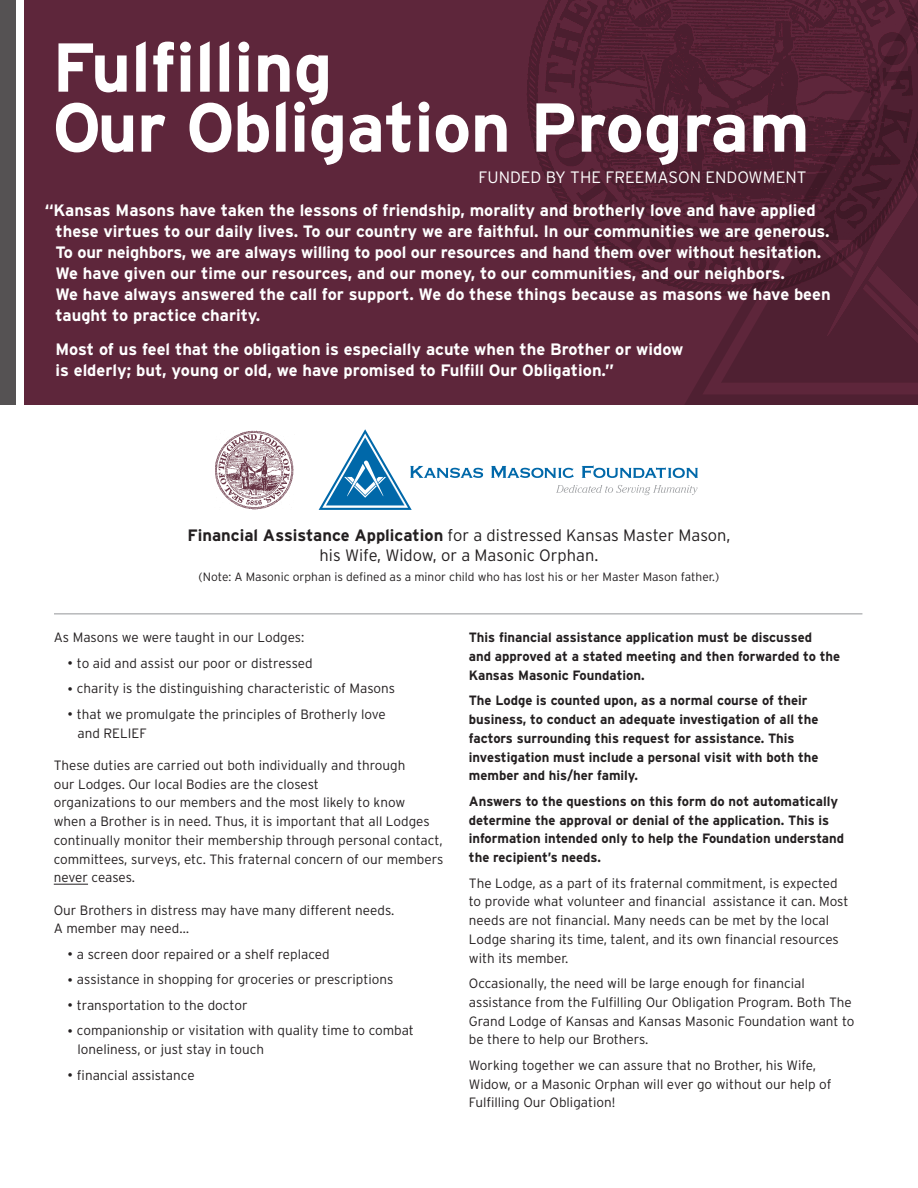
<style>
.page{position:relative;width:918px;height:1188px;background:#fff}
.page>*{position:absolute;margin:0;border:0;box-sizing:border-box;transform-origin:0 0}
.t1{font:700 69px "Interstate";letter-spacing:-.01em;color:#fff}
.t2{font:700 16.5px/21px "Interstate";color:#fff}
.t3{font:300 16.5px/19.5px "Interstate";color:#231f20;text-align:center}
.t4{font:300 16.5px "Interstate";color:#fff}
.List_Paragraph{font:300 13.5px/18.8px "Interstate";color:#231f20}
.List_Paragraph-2{font:700 13.5px/18.8px "Interstate";color:#231f20}
.t5{font:300 12px "Interstate";color:#231f20}
.s1{font-weight:700}
.s2{font-size:16.5px}
</style>
<div class="page">
<div style="left:25px;top:0;width:893px;height:405px;background:#5e263b"></div>
<div style="left:0;top:0;width:16px;height:405px;background:#555253"></div>
<hr style="left:54px;top:884px;width:34px;height:1px;background:#231f20">
<svg style="left:491px;top:466px;width:83px;height:12px"></svg>
<svg style="left:582px;top:465px;width:116px;height:13px"></svg>
<svg style="left:319px;top:429px;width:164px;height:81px"></svg>
<svg style="left:556px;top:485px;width:141px;height:10px"></svg>
<img style="left:215px;top:430px;width:79px;height:80px">
<hr style="left:54px;top:614px;width:808px;height:1px;background:#939598">
<svg style="left:684px;top:0;width:234px;height:405px;fill:#4f2032"></svg>
<p class="t1" style="left:52px;top:29px;width:282px">Fulfilling</p>
<p class="t1" style="left:52px;top:89px;width:759px">Our Obligation Program</p>
<p class="t4" style="left:478px;top:168px;width:330px">FUNDED BY THE FREEMASON ENDOWMENT</p>
<p class="t2" style="left:56px;top:199px;width:777px;text-indent:-11px">“Kansas Masons have taken the lessons of friendship, morality and brotherly love and have applied these virtues to our daily lives. To our country we are faithful. In our communities we are generous.<br>To our neighbors, we are always willing to pool our resources and hand them over without hesitation.<br>We have given our time our resources, and our money, to our communities, and our neighbors.<br>We have always answered the call for support. We do these things because as masons we have been taught to practice charity.</p>
<p class="t2" style="left:56px;top:339px;width:630px">Most of us feel that the obligation is especially acute when the Brother or widow is elderly; but, young or old, we have promised to Fulfill Our Obligation.”</p>
<p class="t3" style="left:187px;top:526px;width:545px"><span class="s1">Financial Assistance Application</span> for a distressed Kansas Master Mason, his Wife, Widow, or a Masonic Orphan.</p>
<p class="t5" style="left:199px;top:570px;width:522px">(Note: A Masonic orphan is defined as a minor child who has lost his or her Master Mason father.)</p>
<p class="List_Paragraph" style="left:54px;top:628px;width:252px">As Masons we were taught in our Lodges:</p>
<p class="List_Paragraph" style="left:67px;top:654px;width:247px"><span class="s2">•</span> to aid and assist our poor or distressed</p>
<p class="List_Paragraph" style="left:67px;top:679px;width:329px"><span class="s2">•</span> charity is the distinguishing characteristic of Masons</p>
<p class="List_Paragraph" style="left:78px;top:705px;width:310px;text-indent:-10px"><span class="s2">•</span> that we promulgate the principles of Brotherly love and RELIEF</p>
<p class="List_Paragraph" style="left:54px;top:756px;width:391px">These duties are carried out both individually and through<br>our Lodges. Our local Bodies are the closest<br>organizations to our members and the most likely to know<br>when a Brother is in need. Thus, it is important that all Lodges continually monitor their membership through personal contact, committees, surveys, etc. This fraternal concern of our members never ceases.</p>
<p class="List_Paragraph" style="left:54px;top:900px;width:342px">Our Brothers in distress may have many different needs.<br>A member may need…</p>
<p class="List_Paragraph" style="left:67px;top:945px;width:264px"><span class="s2">•</span> a screen door repaired or a shelf replaced</p>
<p class="List_Paragraph" style="left:67px;top:970px;width:328px"><span class="s2">•</span> assistance in shopping for groceries or prescriptions</p>
<p class="List_Paragraph" style="left:67px;top:996px;width:182px"><span class="s2">•</span> transportation to the doctor</p>
<p class="List_Paragraph" style="left:78px;top:1021px;width:338px;text-indent:-10px"><span class="s2">•</span> companionship or visitation with quality time to combat loneliness, or just stay in touch</p>
<p class="List_Paragraph" style="left:67px;top:1065px;width:129px"><span class="s2">•</span> financial assistance</p>
<p class="List_Paragraph-2" style="left:469px;top:628px;width:373px">This financial assistance application must be discussed<br>and approved at a stated meeting and then forwarded to the<br>Kansas Masonic Foundation.</p>
<p class="List_Paragraph-2" style="left:469px;top:691px;width:351px">The Lodge is counted upon, as a normal course of their business, to conduct an adequate investigation of all the factors surrounding this request for assistance. This investigation must include a personal visit with both the member and his/her family.</p>
<p class="List_Paragraph-2" style="left:469px;top:792px;width:377px">Answers to the questions on this form do not automatically determine the approval or denial of the application. This is information intended only to help the Foundation understand the recipient’s needs.</p>
<p class="List_Paragraph" style="left:469px;top:873px;width:381px">The Lodge, as a part of its fraternal commitment, is expected to provide what volunteer and financial assistance it can. Most needs are not financial. Many needs can be met by the local Lodge sharing its time, talent, and its own financial resources with its member.</p>
<p class="List_Paragraph" style="left:469px;top:974px;width:387px">Occasionally, the need will be large enough for financial assistance from the Fulfilling Our Obligation Program. Both The Grand Lodge of Kansas and Kansas Masonic Foundation want to be there to help our Brothers.</p>
<p class="List_Paragraph" style="left:469px;top:1056px;width:364px">Working together we can assure that no Brother, his Wife,<br>Widow, or a Masonic Orphan will ever go without our help of<br>Fulfilling Our Obligation!</p>
</div>
